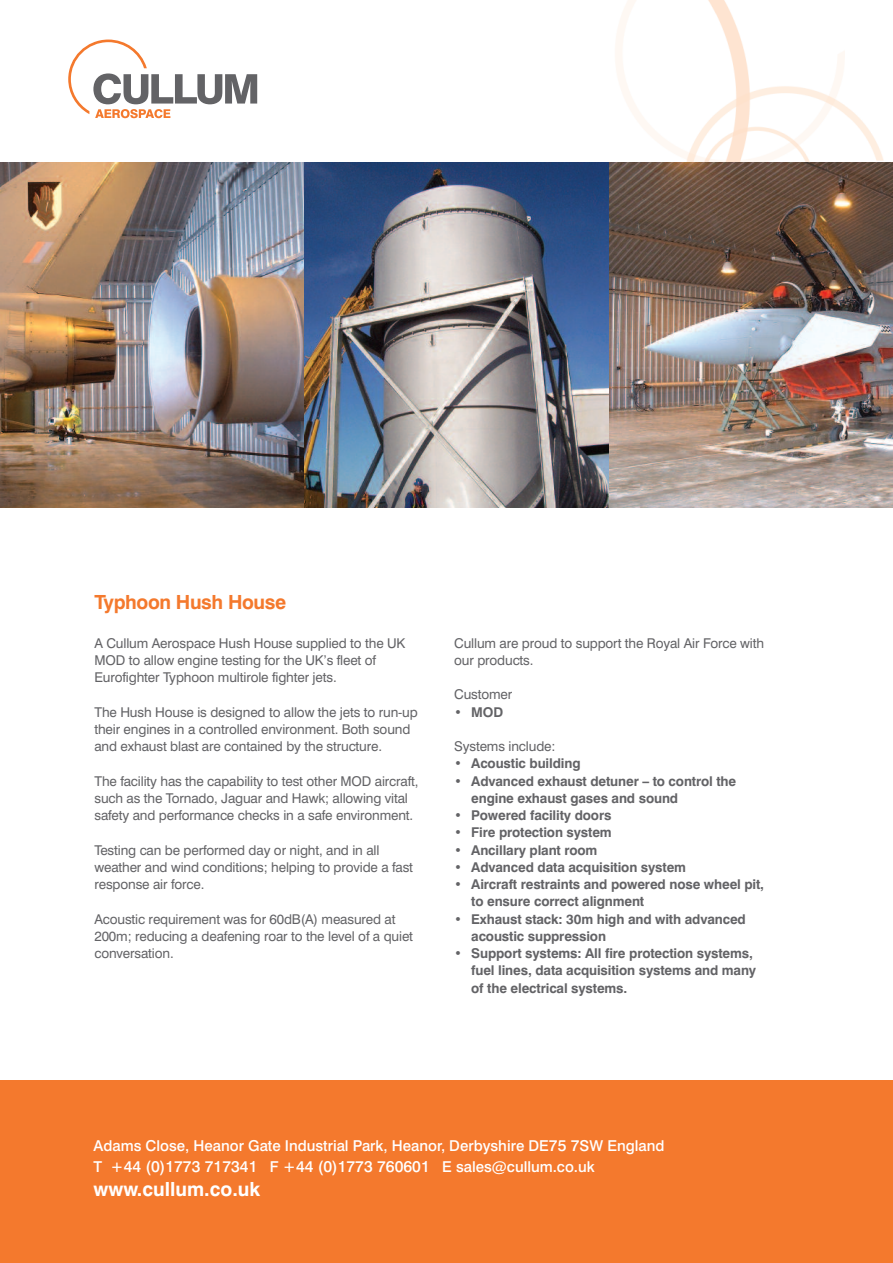
<style>
.page{position:relative;width:893px;height:1263px;background:#fff}
.page>*{position:absolute;margin:0;border:0;box-sizing:border-box;transform-origin:0 0}
.t1{font:700 19.5px "Swiss 721 BT";letter-spacing:-.02em;color:#f4792d}
.t2{font:700 19.5px "Swiss 721 BT";color:#fff}
.t3{font:500 15.75px "Swiss 721 BT";color:#fff}
.t4{font:500 15px "Swiss 721 BT";color:#fff}
.t5{font:13.5px/17.2px "Swiss 721 BT";letter-spacing:-.01em;color:#636366}
.t6{font:700 13.5px/17.2px "Swiss 721 BT";letter-spacing:-.01em;color:#636366}
.s1{font-size:15.75px}
.s2{font-size:15px}
</style>
<div class="page">
<img style="left:0;top:162px;width:305px;height:346px">
<img style="left:305px;top:162px;width:305px;height:346px">
<img style="left:610px;top:162px;width:283px;height:346px">
<div style="left:0;top:1080px;width:893px;height:183px;background:#f4792d"></div>
<svg style="left:68px;top:40px;width:189px;height:78px"></svg>
<img style="left:615px;top:0;width:268px;height:162px">
<h1 class="t1" style="left:94px;top:595px;width:193px">Typhoon Hush House</h1>
<p class="t5" style="left:94px;top:635px;width:312px">A Cullum Aerospace Hush House supplied to the UK<br>MOD to allow engine testing for the UK’s fleet of<br>Eurofighter Typhoon multirole fighter jets.</p>
<p class="t5" style="left:94px;top:704px;width:325px">The Hush House is designed to allow the jets to run-up their engines in a controlled environment. Both sound and exhaust blast are contained by the structure.</p>
<p class="t5" style="left:94px;top:773px;width:326px">The facility has the capability to test other MOD aircraft, such as the Tornado, Jaguar and Hawk; allowing vital safety and performance checks in a safe environment.</p>
<p class="t5" style="left:94px;top:842px;width:320px">Testing can be performed day or night, and in all weather and wind conditions; helping to provide a fast response air force.</p>
<p class="t5" style="left:94px;top:911px;width:320px">Acoustic requirement was for 60dB(A) measured at<br>200m; reducing a deafening roar to the level of a quiet conversation.</p>
<p class="t5" style="left:454px;top:635px;width:311px">Cullum are proud to support the Royal Air Force with our products.</p>
<p class="t5" style="left:454px;top:687px;width:60px">Customer</p>
<p class="t6" style="left:454px;top:704px;width:50px">• MOD</p>
<p class="t5" style="left:454px;top:739px;width:103px">Systems include:</p>
<p class="t6" style="left:454px;top:756px;width:128px">• Acoustic building</p>
<p class="t6" style="left:471px;top:773px;width:267px;text-indent:-17px">• Advanced exhaust detuner – to control the engine exhaust gases and sound</p>
<p class="t6" style="left:454px;top:808px;width:159px">• Powered facility doors</p>
<p class="t6" style="left:454px;top:825px;width:159px">• Fire protection system</p>
<p class="t6" style="left:454px;top:842px;width:145px">• Ancillary plant room</p>
<p class="t6" style="left:454px;top:860px;width:233px">• Advanced data acquisition system</p>
<p class="t6" style="left:471px;top:877px;width:294px;text-indent:-17px">• Aircraft restraints and powered nose wheel pit, to ensure correct alignment</p>
<p class="t6" style="left:471px;top:911px;width:276px;text-indent:-17px">• Exhaust stack: 30m high and with advanced acoustic suppression</p>
<p class="t6" style="left:471px;top:946px;width:286px;text-indent:-17px">• Support systems: All fire protection systems, fuel lines, data acquisition systems and many of the electrical systems.</p>
<p class="t4" style="left:94px;top:1140px;width:572px">Adams Close, Heanor Gate Industrial Park, Heanor, Derbyshire DE<span class="s1">75 7</span>SW England</p>
<p class="t3" style="left:94px;top:1161px;width:503px"><span class="s2">T</span> +44 (0)1773 717341 <span class="s2">F</span> +44 (0)1773 760601 <span class="s2">E sales@cullum.co.uk</span></p>
<h1 class="t2" style="left:94px;top:1182px;width:168px">www.cullum.co.uk</h1>
</div>
